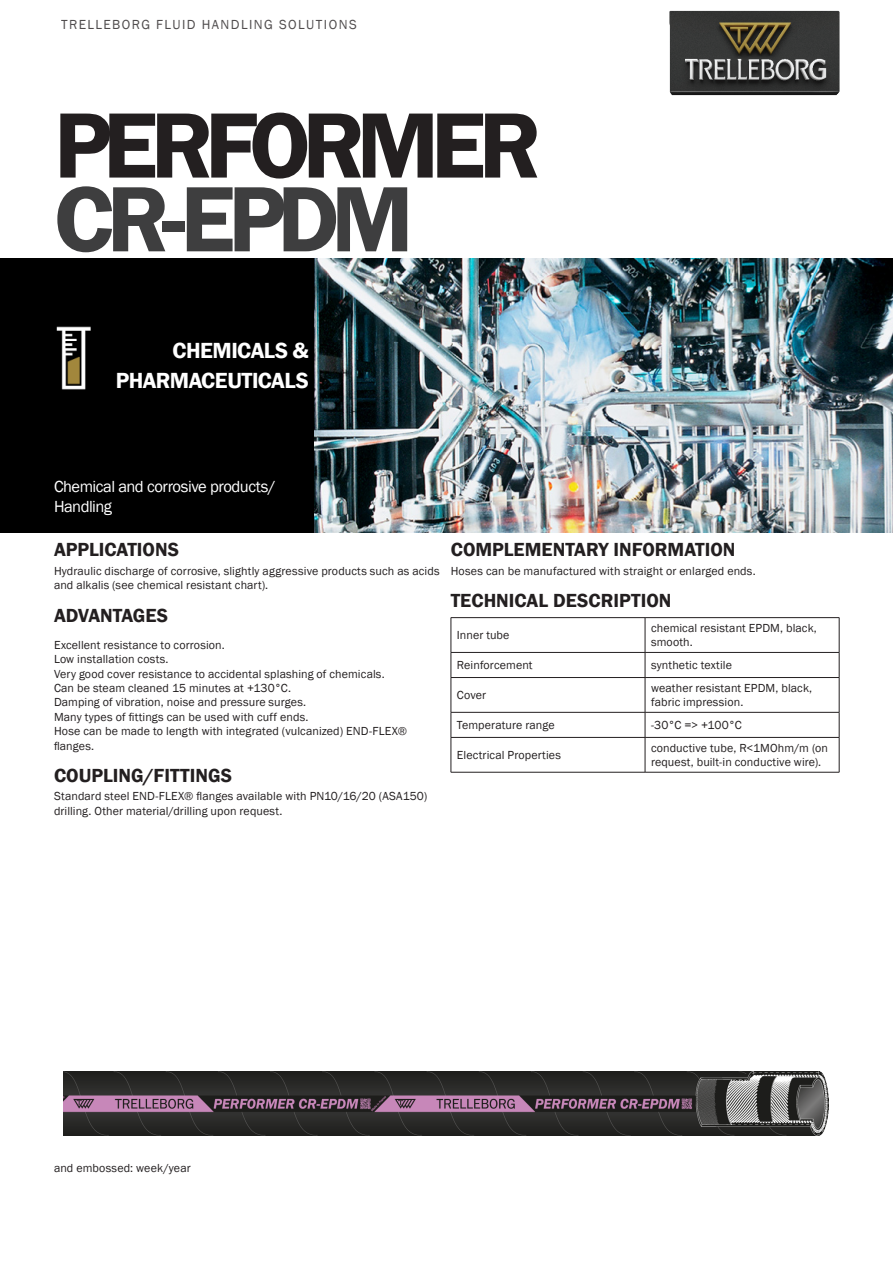
<style>
.page{position:relative;width:893px;height:1263px;background:#fff}
.page>*{position:absolute;margin:0;border:0;box-sizing:border-box;transform-origin:0 0}
._002_PRODUCT_NAME_1{font:600 96px "Franklin Gothic";letter-spacing:-.09em;color:#231f20}
._002_PRODUCT_NAME_1-2{font:600 96px "Franklin Gothic";letter-spacing:-.08em;color:#3e3e3f}
._004_MARKET_SEGMENT{font:600 22.5px/30px "Franklin Gothic";letter-spacing:-.025em;color:#fff;text-align:right}
.Title_Bold{font:600 19.5px "Franklin Gothic";color:#231f20}
._005_APPLICATION{font:16.5px/19.8px "Franklin Gothic";letter-spacing:-.03em;color:#fff}
.t1{font:13.5px "Franklin Gothic";letter-spacing:.105em;color:#231f20}
._006_TITRE{font:12px/14.4px "Franklin Gothic";letter-spacing:.01em;color:#231f20}
.Text_8_PT{font:12px/14.4px "Franklin Gothic";letter-spacing:.01em;color:#231f20}
.TableBody{font:12px/14.4px "Franklin Gothic";letter-spacing:.01em;color:#231f20}
</style>
<div class="page">
<img style="left:669px;top:10px;width:171px;height:86px">
<div style="left:0;top:258px;width:315px;height:275px;background:#000"></div>
<img style="left:315px;top:258px;width:578px;height:275px">
<hr style="left:451px;top:617px;width:194px;height:1px;background:#231f20">
<hr style="left:451px;top:618px;width:1px;height:34px;background:#231f20">
<hr style="left:645px;top:617px;width:194px;height:1px;background:#231f20">
<hr style="left:645px;top:618px;width:1px;height:34px;background:#231f20">
<hr style="left:839px;top:618px;width:1px;height:34px;background:#231f20">
<hr style="left:451px;top:652px;width:194px;height:1px;background:#231f20">
<svg style="left:451px;top:653px;width:1px;height:24px"></svg>
<hr style="left:645px;top:652px;width:194px;height:1px;background:#231f20">
<svg style="left:645px;top:653px;width:1px;height:24px"></svg>
<svg style="left:839px;top:653px;width:1px;height:24px"></svg>
<hr style="left:451px;top:677px;width:194px;height:1px;background:#231f20">
<hr style="left:451px;top:678px;width:1px;height:34px;background:#231f20">
<hr style="left:645px;top:677px;width:194px;height:1px;background:#231f20">
<hr style="left:645px;top:678px;width:1px;height:34px;background:#231f20">
<hr style="left:839px;top:678px;width:1px;height:34px;background:#231f20">
<hr style="left:451px;top:712px;width:194px;height:1px;background:#231f20">
<svg style="left:451px;top:712px;width:1px;height:25px"></svg>
<hr style="left:645px;top:712px;width:194px;height:1px;background:#231f20">
<svg style="left:645px;top:712px;width:1px;height:25px"></svg>
<svg style="left:839px;top:712px;width:1px;height:25px"></svg>
<hr style="left:451px;top:737px;width:194px;height:1px;background:#231f20">
<hr style="left:451px;top:738px;width:1px;height:34px;background:#231f20">
<hr style="left:645px;top:737px;width:194px;height:1px;background:#231f20">
<hr style="left:645px;top:738px;width:1px;height:34px;background:#231f20">
<hr style="left:839px;top:738px;width:1px;height:34px;background:#231f20">
<hr style="left:451px;top:772px;width:194px;height:1px;background:#231f20">
<hr style="left:645px;top:772px;width:194px;height:1px;background:#231f20">
<img style="left:64px;top:1072px;width:765px;height:64px">
<p class="t1" style="left:61px;top:16px;width:297px">TRELLEBORG FLUID HANDLING SOLUTIONS</p>
<p class="_002_PRODUCT_NAME_1" style="left:54px;top:86px;width:489px">PERFORMER</p>
<p class="_002_PRODUCT_NAME_1-2" style="left:54px;top:160px;width:361px">CR-EPDM</p>
<p class="_004_MARKET_SEGMENT" style="left:116px;top:335px;width:194px">CHEMICALS &amp;<br>PHARMACEUTICALS</p>
<p class="_005_APPLICATION" style="left:54px;top:477px;width:223px">Chemical and corrosive products/<br>Handling</p>
<p class="Title_Bold" style="left:54px;top:538px;width:127px">APPLICATIONS</p>
<p class="Text_8_PT" style="left:54px;top:564px;width:387px">Hydraulic discharge of corrosive, slightly aggressive products such as acids and alkalis (see chemical resistant chart).</p>
<p class="Title_Bold" style="left:54px;top:603px;width:116px">ADVANTAGES</p>
<p class="_006_TITRE" style="left:54px;top:638px;width:355px">Excellent resistance to corrosion.<br>Low installation costs.<br>Very good cover resistance to accidental splashing of chemicals.<br>Can be steam cleaned 15 minutes at +130°C.<br>Damping of vibration, noise and pressure surges.<br>Many types of fittings can be used with cuff ends.<br>Hose can be made to length with integrated (vulcanized) END-FLEX® flanges.</p>
<p class="Title_Bold" style="left:54px;top:763px;width:180px">COUPLING/FITTINGS</p>
<p class="Text_8_PT" style="left:54px;top:789px;width:375px">Standard steel END-FLEX® flanges available with PN10/16/20 (ASA150) drilling. Other material/drilling upon request.</p>
<p class="Title_Bold" style="left:451px;top:538px;width:286px">COMPLEMENTARY INFORMATION</p>
<p class="Text_8_PT" style="left:451px;top:564px;width:306px">Hoses can be manufactured with straight or enlarged ends.</p>
<p class="Title_Bold" style="left:451px;top:589px;width:222px">TECHNICAL DESCRIPTION</p>
<p class="TableBody" style="left:457px;top:628px;width:54px">Inner tube</p>
<p class="TableBody" style="left:651px;top:621px;width:167px">chemical resistant EPDM, black, smooth.</p>
<p class="TableBody" style="left:457px;top:658px;width:77px">Reinforcement</p>
<p class="TableBody" style="left:651px;top:658px;width:82px">synthetic textile</p>
<p class="TableBody" style="left:457px;top:688px;width:31px">Cover</p>
<p class="TableBody" style="left:651px;top:681px;width:163px">weather resistant EPDM, black, fabric impression.</p>
<p class="TableBody" style="left:457px;top:718px;width:99px">Temperature range</p>
<p class="TableBody" style="left:651px;top:718px;width:92px">-30°C =&gt; +100°C</p>
<p class="TableBody" style="left:457px;top:748px;width:106px">Electrical Properties</p>
<p class="TableBody" style="left:651px;top:741px;width:179px">conductive tube, R&lt;1MOhm/m (on request, built-in conductive wire).</p>
<p class="Text_8_PT" style="left:54px;top:1161px;width:138px">and embossed: week/year</p>
</div>
